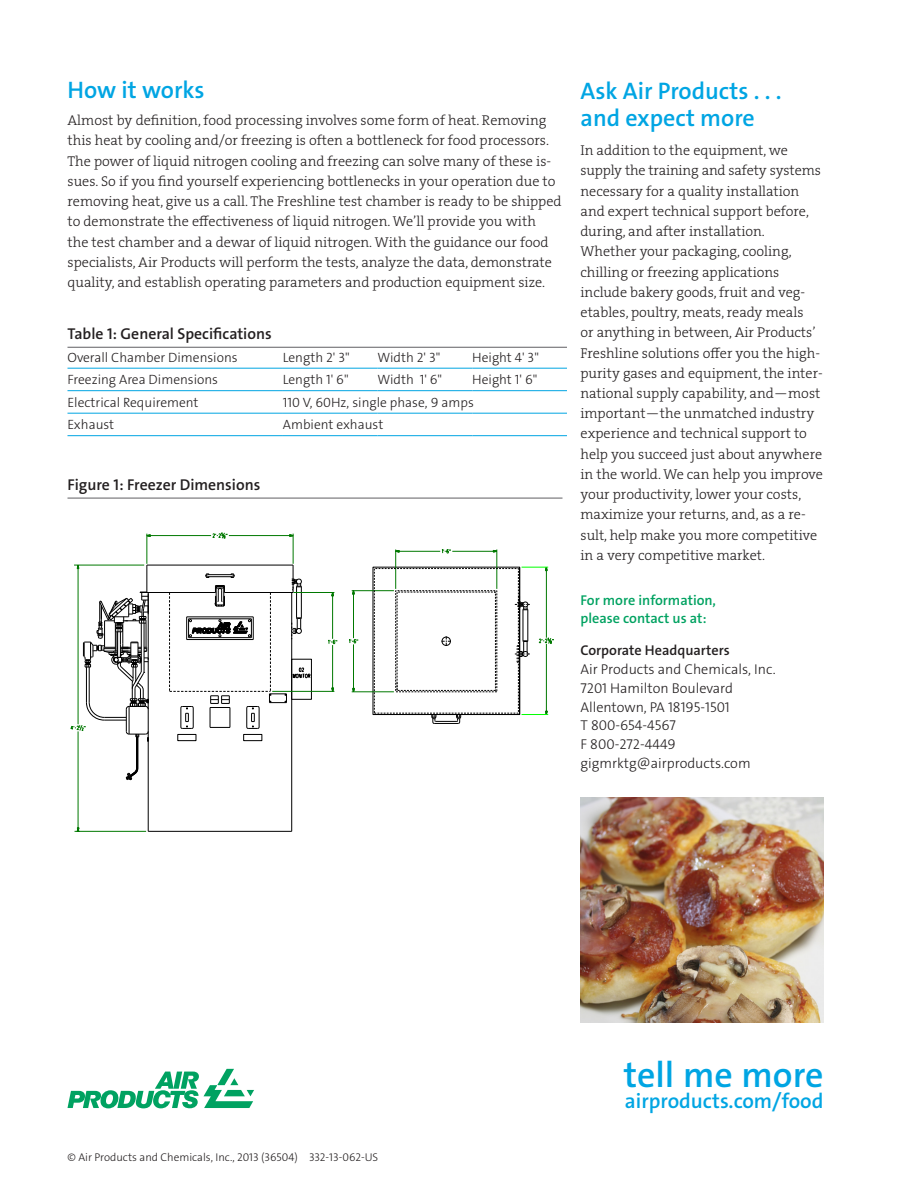
<style>
.page{position:relative;width:918px;height:1188px;background:#fff}
.page>*{position:absolute;margin:0;border:0;box-sizing:border-box;transform-origin:0 0}
.t1{font:600 36px "The Sans LF";color:#00a5e3}
.t2{font:600 24px/27px "The Sans LF";color:#00a5e3}
.t3{font:600 21px "The Sans LF";color:#00a5e3}
.t4{font:600 15.75px "The Sans LF";color:#231f20}
.t5{font:14.25px/20.2px "The Serif LP3 Lig";color:#231f20}
.t6{font:300 14.25px/18.8px "The Sans LF";color:#231f20}
.t7{font:600 14.25px/18px "The Sans LF";color:#00a261}
.t8{font:600 14.25px "The Sans LF";color:#231f20}
.t9{font:300 13.5px "The Sans LF";color:#231f20}
.t10{font:300 11.25px "The Sans LF";color:#231f20}
</style>
<div class="page">
<svg style="left:68px;top:1069px;width:186px;height:39px"></svg>
<hr style="left:68px;top:368px;width:215px;height:1px;background:#00a5e3">
<hr style="left:283px;top:368px;width:95px;height:1px;background:#00a5e3">
<hr style="left:378px;top:368px;width:94px;height:1px;background:#00a5e3">
<hr style="left:472px;top:368px;width:95px;height:1px;background:#00a5e3">
<hr style="left:68px;top:390px;width:215px;height:1px;background:#00a5e3">
<hr style="left:283px;top:390px;width:95px;height:1px;background:#00a5e3">
<hr style="left:378px;top:390px;width:94px;height:1px;background:#00a5e3">
<hr style="left:472px;top:390px;width:95px;height:1px;background:#00a5e3">
<hr style="left:68px;top:413px;width:215px;height:1px;background:#00a5e3">
<hr style="left:283px;top:413px;width:95px;height:1px;background:#00a5e3">
<hr style="left:378px;top:413px;width:94px;height:1px;background:#00a5e3">
<hr style="left:472px;top:413px;width:95px;height:1px;background:#00a5e3">
<hr style="left:68px;top:435px;width:215px;height:1px;background:#00a5e3">
<hr style="left:283px;top:435px;width:95px;height:1px;background:#00a5e3">
<hr style="left:378px;top:435px;width:94px;height:1px;background:#00a5e3">
<hr style="left:472px;top:435px;width:95px;height:1px;background:#00a5e3">
<hr style="left:68px;top:347px;width:499px;height:1px;background:#717074">
<hr style="left:68px;top:498px;width:494px;height:1px;background:#717074">
<hr style="left:147px;top:565px;width:146px;height:1px;background:#000">
<hr style="left:148px;top:592px;width:1px;height:239px;background:#000">
<hr style="left:291px;top:592px;width:1px;height:239px;background:#000">
<hr style="left:148px;top:831px;width:144px;height:1px;background:#000">
<div style="left:178px;top:734px;width:18px;height:7px;border:1px solid #000"></div>
<hr style="left:147px;top:534px;width:1px;height:30px;background:#007800">
<hr style="left:293px;top:534px;width:1px;height:30px;background:#007800">
<hr style="left:75px;top:831px;width:71px;height:1px;background:#007800">
<div style="left:244px;top:734px;width:18px;height:7px;border:1px solid #000"></div>
<hr style="left:147px;top:535px;width:64px;height:1px;background:#007800">
<hr style="left:229px;top:535px;width:64px;height:1px;background:#007800">
<hr style="left:78px;top:731px;width:1px;height:100px;background:#007800">
<svg style="left:76px;top:827px;width:4px;height:5px"></svg>
<div style="left:292px;top:659px;width:20px;height:40px;border:1px solid #000"></div>
<hr style="left:147px;top:592px;width:68px;height:1px;background:#000">
<hr style="left:332px;top:645px;width:1px;height:46px;background:#007800">
<hr style="left:332px;top:592px;width:1px;height:47px;background:#007800">
<hr style="left:272px;top:691px;width:62px;height:1px;background:#007800">
<hr style="left:294px;top:592px;width:40px;height:1px;background:#007800">
<svg style="left:212px;top:533px;width:16px;height:6px"></svg>
<svg style="left:71px;top:565px;width:78px;height:215px"></svg>
<svg style="left:169px;top:565px;width:141px;height:164px"></svg>
<svg style="left:328px;top:639px;width:10px;height:5px"></svg>
<svg style="left:432px;top:715px;width:29px;height:9px"></svg>
<hr style="left:523px;top:610px;width:1px;height:31px;background:#000">
<hr style="left:528px;top:610px;width:1px;height:31px;background:#000">
<svg style="left:515px;top:596px;width:15px;height:17px"></svg>
<svg style="left:515px;top:641px;width:15px;height:22px"></svg>
<div style="left:373px;top:567px;width:147px;height:148px;border:1px solid #000"></div>
<hr style="left:396px;top:551px;width:44px;height:1px;background:#007800">
<hr style="left:452px;top:551px;width:45px;height:1px;background:#007800">
<hr style="left:395px;top:550px;width:1px;height:39px;background:#007800">
<hr style="left:497px;top:550px;width:1px;height:39px;background:#007800">
<hr style="left:353px;top:644px;width:1px;height:48px;background:#007800">
<hr style="left:353px;top:591px;width:1px;height:47px;background:#007800">
<hr style="left:352px;top:692px;width:42px;height:1px;background:#007800">
<hr style="left:352px;top:590px;width:42px;height:1px;background:#007800">
<svg style="left:441px;top:636px;width:10px;height:10px"></svg>
<hr style="left:546px;top:644px;width:1px;height:71px;background:#007800">
<hr style="left:546px;top:567px;width:1px;height:71px;background:#007800">
<svg style="left:522px;top:711px;width:26px;height:4px"></svg>
<svg style="left:522px;top:567px;width:26px;height:4px"></svg>
<svg style="left:442px;top:549px;width:9px;height:4px"></svg>
<svg style="left:349px;top:639px;width:10px;height:4px"></svg>
<svg style="left:539px;top:638px;width:15px;height:6px"></svg>
<img style="left:580px;top:797px;width:243px;height:225px">
<h2 class="t2" style="left:68px;top:76px;width:139px">How it works</h2>
<p class="t5" style="left:68px;top:110px;width:496px">Almost by definition, food processing involves some form of heat. Removing this heat by cooling and/or freezing is often a bottleneck for food processors.<br>The power of liquid nitrogen cooling and freezing can solve many of these is&shy;sues. So if you find yourself experiencing bottlenecks in your operation due to removing heat, give us a call. The Freshline test chamber is ready to be shipped to demonstrate the effectiveness of liquid nitrogen. We’ll provide you with<br>the test chamber and a dewar of liquid nitrogen. With the guidance our food specialists, Air Products will perform the tests, analyze the data, demonstrate quality, and establish operating parameters and production equipment size.</p>
<p class="t4" style="left:68px;top:324px;width:206px">Table 1: General Specifications</p>
<p class="t9" style="left:68px;top:348px;width:172px">Overall Chamber Dimensions</p>
<p class="t9" style="left:283px;top:348px;width:68px">Length 2' 3"</p>
<p class="t9" style="left:378px;top:348px;width:64px">Width 2' 3"</p>
<p class="t9" style="left:472px;top:348px;width:68px">Height 4' 3"</p>
<p class="t9" style="left:67px;top:371px;width:152px">Freezing Area Dimensions</p>
<p class="t9" style="left:283px;top:371px;width:67px">Length 1' 6"</p>
<p class="t9" style="left:378px;top:371px;width:66px">Width 1' 6"</p>
<p class="t9" style="left:472px;top:371px;width:67px">Height 1' 6"</p>
<p class="t9" style="left:67px;top:393px;width:133px">Electrical Requirement</p>
<p class="t9" style="left:283px;top:393px;width:192px">110 V, 60Hz, single phase, 9 amps</p>
<p class="t9" style="left:67px;top:416px;width:48px">Exhaust</p>
<p class="t9" style="left:283px;top:416px;width:102px">Ambient exhaust</p>
<p class="t4" style="left:68px;top:475px;width:194px">Figure 1: Freezer Dimensions</p>
<h2 class="t2" style="left:580px;top:77px;width:203px">Ask Air Products . . . and expect more</h2>
<p class="t5" style="left:580px;top:140px;width:244px">In addition to the equipment, we supply the training and safety systems necessary for a quality installation and expert technical support before, during, and after installation.<br>Whether your packaging, cooling, chilling or freezing applications include bakery goods, fruit and veg&shy;etables, poultry, meats, ready meals<br>or anything in between, Air Products’ Freshline solutions offer you the high&shy;purity gases and equipment, the inter&shy;national supply capability, and—most important—the unmatched industry experience and technical support to help you succeed just about anywhere in the world. We can help you improve your productivity, lower your costs, maximize your returns, and, as a re&shy;sult, help make you more competitive in a very competitive market.</p>
<p class="t7" style="left:580px;top:591px;width:137px">For more information, please contact us at:</p>
<p class="t8" style="left:580px;top:641px;width:151px">Corporate Headquarters</p>
<p class="t6" style="left:580px;top:660px;width:197px">Air Products and Chemicals, Inc.<br>7201 Hamilton Boulevard<br>Allentown, PA 18195-1501<br>T 800-654-4567<br>F 800-272-4449 gigmrktg@airproducts.com</p>
<p class="t10" style="left:68px;top:1150px;width:312px">© Air Products and Chemicals, Inc., 2013 (36504) 332-13-062-US</p>
<h1 class="t1" style="left:624px;top:1051px;width:201px">tell me more</h1>
<h3 class="t3" style="left:625px;top:1087px;width:200px">airproducts.com/food</h3>
</div>
